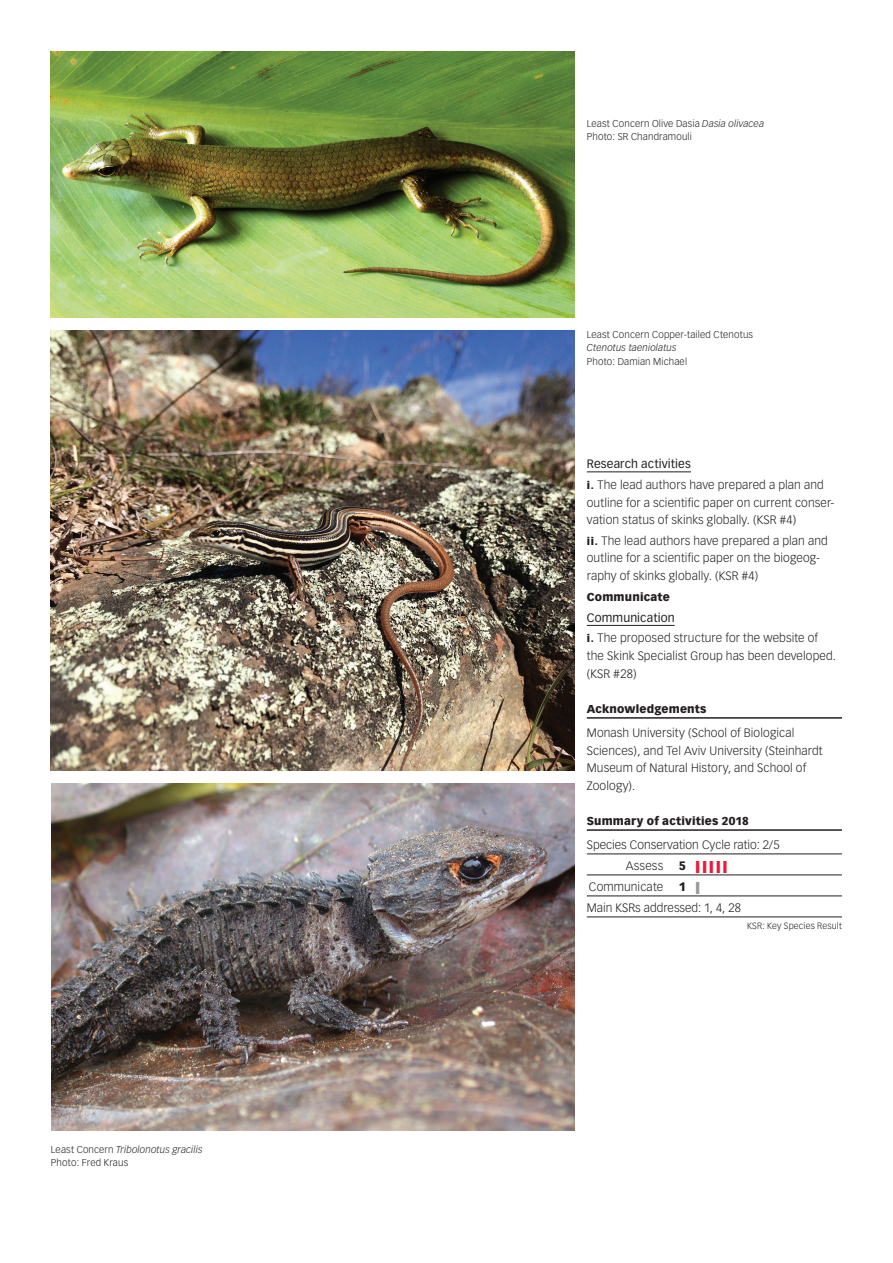
<style>
.page{position:relative;width:893px;height:1263px;background:#fff}
.page>*{position:absolute;margin:0;border:0;box-sizing:border-box;transform-origin:0 0}
.t1{font:300 12px/17.7px "Vectora LH";letter-spacing:.01em;color:#231f20}
.t2{font:900 12px "Vectora LH";color:#ed1a3a;scale:2.2 1}
.t3{font:900 11.25px "Vectora LH";letter-spacing:.015em;color:#231f20}
.t4{font:300 9.75px/13.5px "Vectora LH";letter-spacing:.015em;color:#231f20}
.t5{font:italic 300 9.75px "Vectora LH";letter-spacing:.015em;color:#231f20}
.t6{font:300 9px "Vectora LH";letter-spacing:.015em;color:#231f20}
.s1{font-style:italic}
.s2{font-weight:400}
.s3{font-weight:900;font-size:10.5px}
.s4{color:#231f20}
.s5{font-weight:900}
.s6{font-weight:900;color:#9a9899}
</style>
<div class="page">
<hr style="left:587px;top:472px;width:104px;height:1px;background:#231f20">
<hr style="left:587px;top:625px;width:88px;height:1px;background:#231f20">
<hr style="left:587px;top:717px;width:255px;height:2px;background:#231f20">
<hr style="left:587px;top:829px;width:255px;height:2px;background:#231f20">
<hr style="left:587px;top:854px;width:255px;height:1px;background:#231f20">
<hr style="left:587px;top:875px;width:255px;height:1px;background:#231f20">
<hr style="left:587px;top:896px;width:255px;height:1px;background:#231f20">
<hr style="left:587px;top:917px;width:255px;height:1px;background:#231f20">
<img style="left:51px;top:784px;width:523px;height:346px">
<img style="left:51px;top:331px;width:523px;height:440px">
<img style="left:51px;top:51px;width:523px;height:267px">
<p class="t4" style="left:51px;top:1142px;width:153px">Least Concern <span class="s1">Tribolonotus gracilis<br></span>Photo: Fred Kraus</p>
<p class="t4" style="left:587px;top:117px;width:179px">Least Concern Olive Dasia <span class="s1">Dasia olivacea<br></span>Photo: SR Chandramouli</p>
<p class="t4" style="left:587px;top:328px;width:168px">Least Concern Copper-tailed Ctenotus</p>
<p class="t5" style="left:587px;top:342px;width:91px">Ctenotus taeniolatus</p>
<p class="t4" style="left:587px;top:355px;width:102px">Photo: Damian Michael</p>
<p class="t1" style="left:587px;top:454px;width:239px;line-height:20.7px"><span class="s2">Research activities<br></span><span class="s3">i.</span> The lead authors have prepared a plan and</p>
<p class="t1" style="left:587px;top:494px;width:249px">outline for a scientific paper on current conser&shy;vation status of skinks globally. (KSR #4)</p>
<p class="t1" style="left:587px;top:532px;width:243px"><span class="s3">ii.</span> The lead authors have prepared a plan and outline for a scientific paper on the biogeog&shy;raphy of skinks globally. (KSR #4)</p>
<p class="t3" style="left:587px;top:590px;width:85px">Communicate</p>
<p class="t1" style="left:587px;top:607px;width:233px;line-height:20.7px"><span class="s2">Communication<br></span><span class="s3">i.</span> The proposed structure for the website of</p>
<p class="t1" style="left:587px;top:647px;width:251px">the Skink Specialist Group has been developed. (KSR #28)</p>
<p class="t3" style="left:587px;top:702px;width:121px">Acknowledgements</p>
<p class="t1" style="left:587px;top:724px;width:237px">Monash University (School of Biological Sciences), and Tel Aviv University (Steinhardt Museum of Natural History, and School of Zoology).</p>
<p class="t3" style="left:587px;top:814px;width:163px">Summary of activities 2018</p>
<p class="t1" style="left:626px;top:835px;width:155px;line-height:21px;text-indent:-39px">Species Conservation Cycle ratio: 2/5<br>Assess</p>
<p class="t2" style="left:679px;top:859px;width:24px"><span class="s4">5</span> |||||</p>
<p class="t1" style="left:589px;top:878px;width:76px">Communicate</p>
<p class="t1" style="left:587px;top:877px;width:156px;line-height:21px;text-indent:92px"><span class="s5">1</span> <span class="s6">|<br></span>Main KSRs addressed: 1, 4, 28</p>
<p class="t6" style="left:747px;top:920px;width:96px">KSR: Key Species Result</p>
</div>
